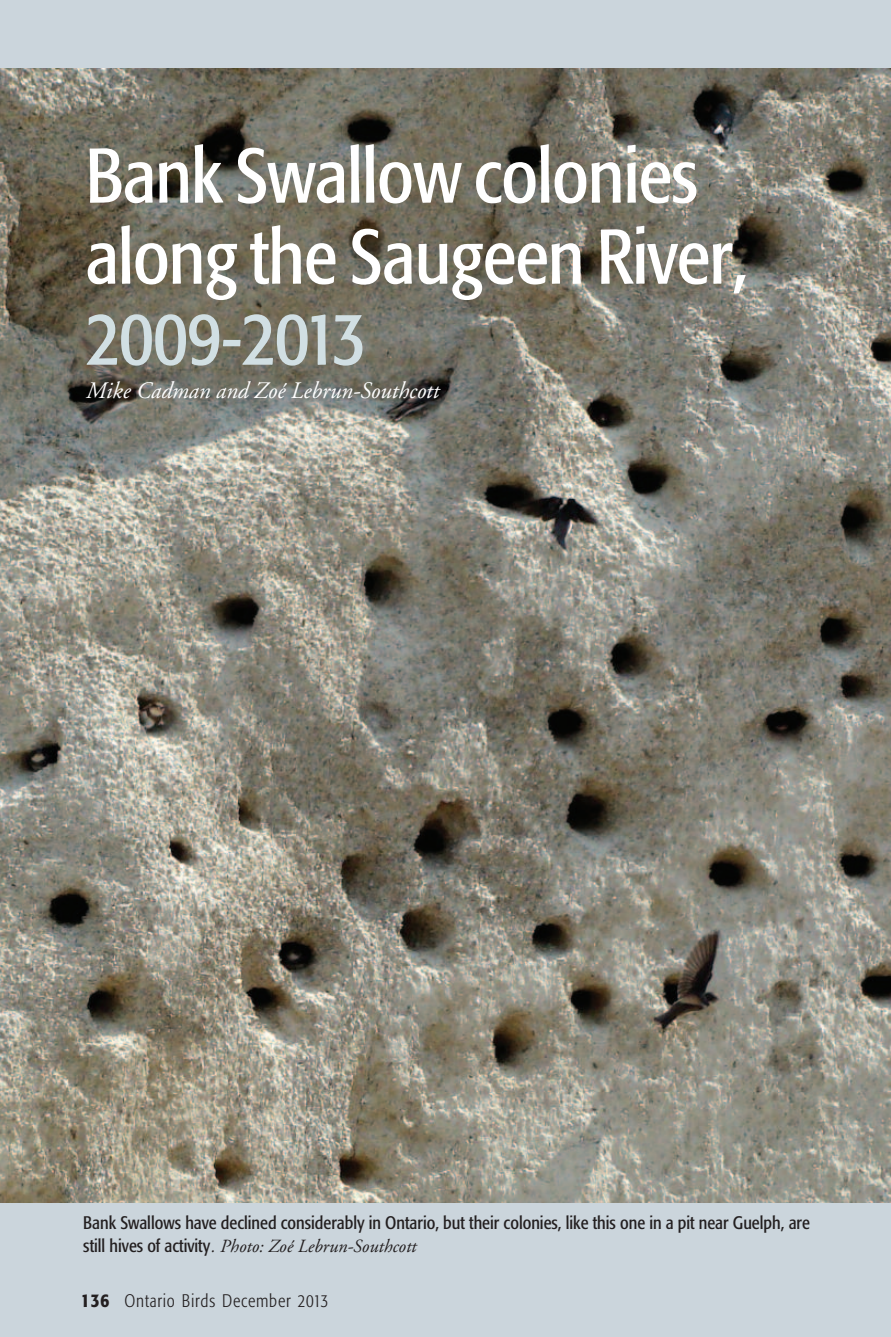
<style>
.page{position:relative;width:891px;height:1337px;background:#fff}
.page>*{position:absolute;margin:0;border:0;box-sizing:border-box;transform-origin:0 0}
.t1{font:condensed 76.5px/81px "Formata";letter-spacing:-.01em;color:#fff}
.t2{font:condensed 76.5px "Formata";letter-spacing:-.02em;color:#d1dfe3}
.t3{font:italic 23.62px "Adobe Garamond";color:#fff}
.t4{font:italic 18.45px "Adobe Garamond";color:#231f20}
.t5{font:condensed 18px "Formata";color:#231f20}
.t6{font:300 condensed 18px "Formata";letter-spacing:.045em;color:#231f20}
.s1{font-family:"Formata";font-style:normal;font-stretch:condensed;font-size:18px}
.s2{font-weight:500;font-size:19.12px}
</style>
<div class="page">
<div style="left:0;top:0;width:891px;height:1336px;background:#cbd5dc"></div>
<img style="left:0;top:69px;width:891px;height:1133px">
<h1 class="t1" style="left:85px;top:140px;width:664px">Bank Swallow colonies along the Saugeen River,</h1>
<h1 class="t2" style="left:86px;top:305px;width:283px">2009-2013</h1>
<h2 class="t3" style="left:85px;top:381px;width:354px">Mike Cadman and Zoé Lebrun-Southcott</h2>
<p class="t5" style="left:83px;top:1215px;width:728px">Bank Swallows have declined considerably in Ontario, but their colonies, like this one in a pit near Guelph, are</p>
<p class="t4" style="left:83px;top:1238px;width:334px"><span class="s1">still hives of activity</span>. Photo: Zoé Lebrun-Southcott</p>
<p class="t6" style="left:81px;top:1293px;width:249px"><span class="s2">136</span> Ontario Birds December 2013</p>
</div>
